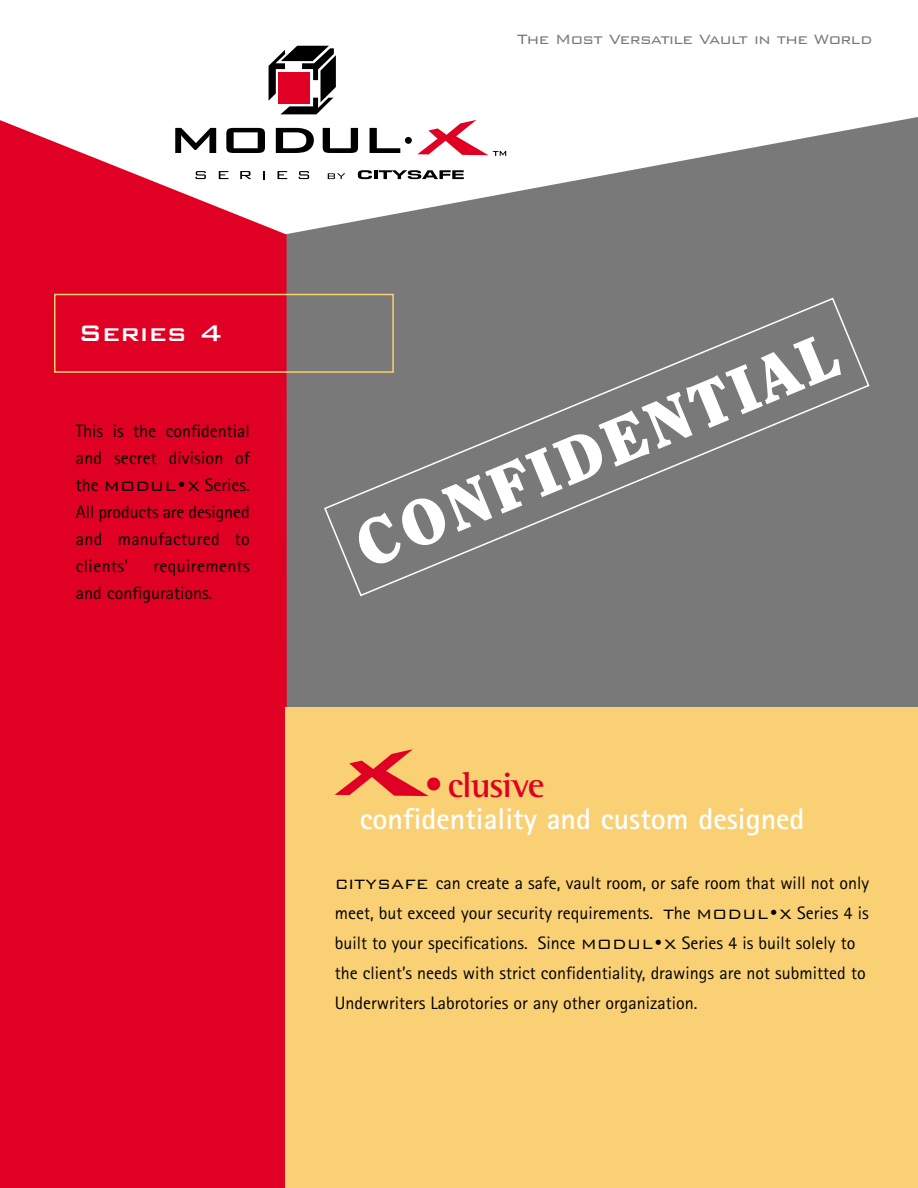
<style>
.page{position:relative;width:918px;height:1188px;background:#fff}
.page>*{position:absolute;margin:0;border:0;box-sizing:border-box;transform-origin:0 0}
.t1{font:900 64.5px "Clearface";color:#fff}
.t2{font:700 36px "Rotis Semi Serif";letter-spacing:-.035em;color:#df0023}
.t3{font:700 30px "Rotis Sans Serif";color:#fff}
.t4{font:500 30px "Bank Gothic BT";color:#fff}
.t5{font:18px/27px "Rotis Sans Serif";color:#000}
.t6{font:300 18px "Bank Gothic BT";letter-spacing:-.035em;color:#797979}
.s1{font-family:"Bank Gothic BT";font-weight:300}
</style>
<div class="page">
<svg style="left:269px;top:46px;width:67px;height:68px"></svg>
<svg style="left:287px;top:117px;width:631px;height:590px;fill:#797979"></svg>
<div style="left:0;top:120px;width:287px;height:1068px;background:#df0023"></div>
<div style="left:54px;top:294px;width:340px;height:79px;border:2px solid #f9d073"></div>
<div style="left:323px;top:297px;width:548px;height:300px;background:#797979"></div>
<div style="left:285px;top:707px;width:633px;height:481px;background:#f9d073"></div>
<svg style="left:335px;top:749px;width:94px;height:47px"></svg>
<p class="t6" style="left:517px;top:27px;width:357px">The Most Versatile Vault in the World</p>
<h3 class="t4" style="left:78px;top:313px;width:146px">Series 4</h3>
<h1 class="t1" style="left:348px;top:522px;width:518px;rotate:-22deg">CONFIDENTIAL</h1>
<p class="t5" style="left:76px;top:419px;width:175px;text-align:justify">This is the confidential and secret division of the <span class="s1">MODUL•X</span> Series.<br>All products are designed and manufactured to clients’</p>
<p class="t5" style="left:76px;top:554px;width:175px;text-indent:78px">requirements and configurations.</p>
<h2 class="t2" style="left:425px;top:771px;width:121px">• clusive</h2>
<h3 class="t3" style="left:360px;top:808px;width:446px">confidentiality and custom designed</h3>
<p class="t5" style="left:335px;top:869px;width:536px;line-height:30px"><span class="s1">CITYSAFE</span> can create a safe, vault room, or safe room that will not only meet, but exceed your security requirements. <span class="s1">T</span>he <span class="s1">MODUL•X</span> Series 4 is built to your specifications. Since <span class="s1">MODUL•X</span> Series 4 is built solely to the client’s needs with strict confidentiality, drawings are not submitted to Underwriters Labrotories or any other organization.</p>
</div>
